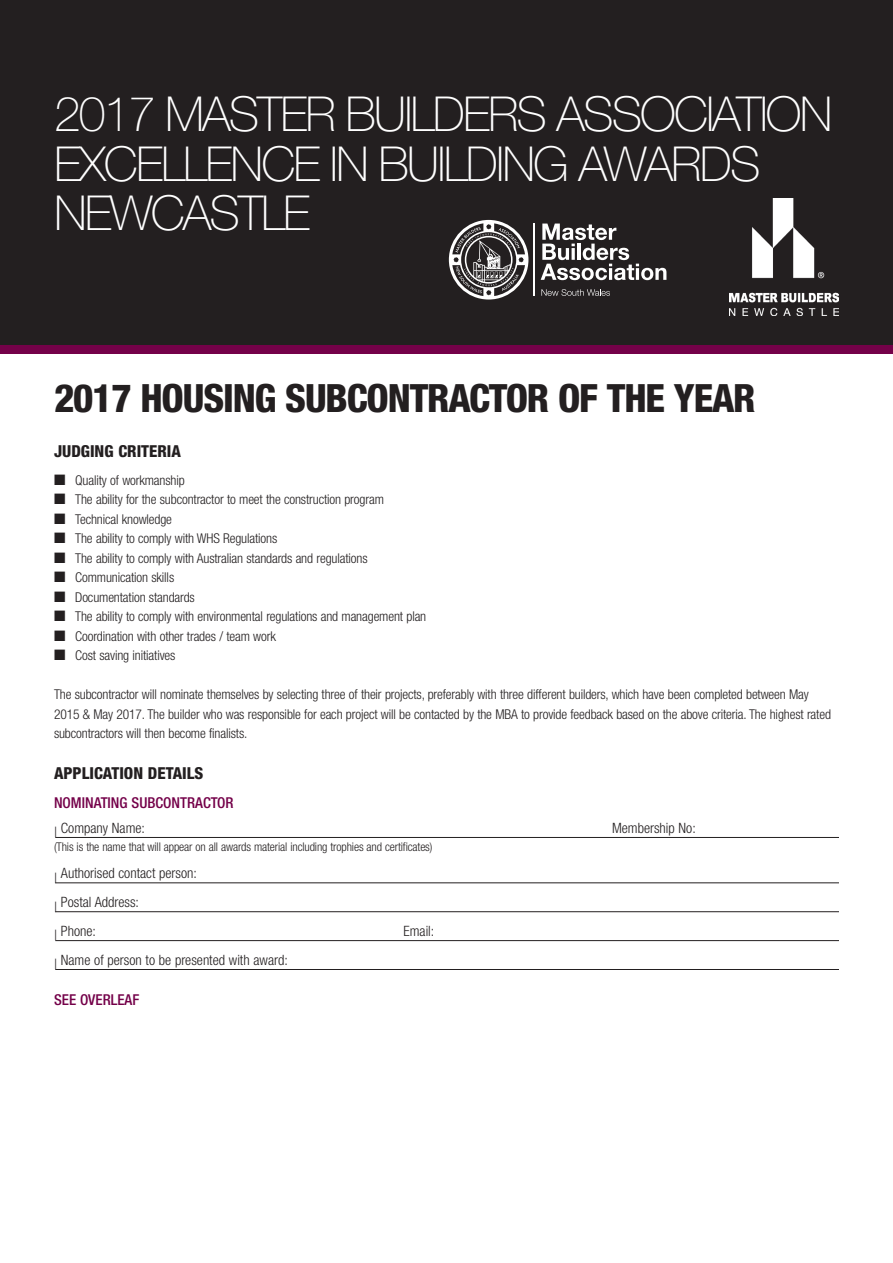
<style>
.page{position:relative;width:893px;height:1263px;background:#fff}
.page>*{position:absolute;margin:0;border:0;box-sizing:border-box;transform-origin:0 0}
.t1{font:100 48.3px "Helvetica Neue";letter-spacing:-.04em;color:#fff}
.Heading_Page_2{font:800 condensed 39px "Helvetica Neue";letter-spacing:-.03em;color:#231f20}
.sub_head{font:800 condensed 16.5px "Helvetica Neue";color:#231f20}
.body{font:500 condensed 15px "Helvetica Neue";color:#740149}
.Body_-_w_u_lines{font:300 condensed 14.25px "Helvetica Neue";color:#231f20}
.body-2{font:300 condensed 13.5px/19.5px "Helvetica Neue";letter-spacing:-.01em;color:#231f20}
.body-3{font:300 condensed 12px "Helvetica Neue";letter-spacing:-.01em;color:#231f20}
</style>
<div class="page">
<div style="left:0;top:0;width:893px;height:345px;background:#231f20"></div>
<hr style="left:534px;top:223px;width:1px;height:73px;background:#fff">
<svg style="left:541px;top:224px;width:125px;height:56px"></svg>
<svg style="left:541px;top:289px;width:69px;height:7px"></svg>
<svg style="left:449px;top:220px;width:79px;height:80px"></svg>
<img style="left:729px;top:198px;width:110px;height:118px">
<hr style="left:55px;top:837px;width:784px;height:1px;background:#231f20">
<hr style="left:55px;top:882px;width:784px;height:1px;background:#231f20">
<hr style="left:55px;top:911px;width:784px;height:1px;background:#231f20">
<hr style="left:55px;top:940px;width:784px;height:1px;background:#231f20">
<hr style="left:55px;top:969px;width:784px;height:1px;background:#231f20">
<div style="left:0;top:345px;width:893px;height:8px;background:#740149"></div>
<p class="t1" style="left:54px;top:87px;width:780px">2017 MASTER BUILDERS ASSOCIATION</p>
<p class="t1" style="left:54px;top:137px;width:708px">EXCELLENCE IN BUILDING AWARDS</p>
<p class="t1" style="left:54px;top:186px;width:258px">NEWCASTLE</p>
<p class="Heading_Page_2" style="left:54px;top:374px;width:703px">2017 HOUSING SUBCONTRACTOR OF THE YEAR</p>
<p class="sub_head" style="left:54px;top:440px;width:128px">JUDGING CRITERIA</p>
<p class="body-2" style="left:54px;top:470px;width:132px">■ Quality of workmanship</p>
<p class="body-2" style="left:54px;top:489px;width:331px">■ The ability for the subcontractor to meet the construction program</p>
<p class="body-2" style="left:54px;top:509px;width:120px">■ Technical knowledge</p>
<p class="body-2" style="left:54px;top:528px;width:225px">■ The ability to comply with WHS Regulations</p>
<p class="body-2" style="left:54px;top:548px;width:315px">■ The ability to comply with Australian standards and regulations</p>
<p class="body-2" style="left:54px;top:567px;width:122px">■ Communication skills</p>
<p class="body-2" style="left:54px;top:587px;width:142px">■ Documentation standards</p>
<p class="body-2" style="left:54px;top:606px;width:374px">■ The ability to comply with environmental regulations and management plan</p>
<p class="body-2" style="left:54px;top:626px;width:223px">■ Coordination with other trades / team work</p>
<p class="body-2" style="left:54px;top:645px;width:123px">■ Cost saving initiatives</p>
<p class="body-2" style="left:54px;top:684px;width:778px">The subcontractor will nominate themselves by selecting three of their projects, preferably with three different builders, which have been completed between May<br>2015 &amp; May 2017. The builder who was responsible for each project will be contacted by the MBA to provide feedback based on the above criteria. The highest rated subcontractors will then become finalists.</p>
<p class="sub_head" style="left:54px;top:763px;width:151px">APPLICATION DETAILS</p>
<p class="body" style="left:54px;top:794px;width:181px">NOMINATING SUBCONTRACTOR</p>
<p class="Body_-_w_u_lines" style="left:54px;top:820px;width:92px">| Company Name:</p>
<p class="Body_-_w_u_lines" style="left:612px;top:820px;width:85px">Membership No:</p>
<p class="body-3" style="left:54px;top:840px;width:380px">(This is the name that will appear on all awards material including trophies and certificates)</p>
<p class="Body_-_w_u_lines" style="left:54px;top:865px;width:144px">| Authorised contact person:</p>
<p class="Body_-_w_u_lines" style="left:54px;top:894px;width:87px">| Postal Address:</p>
<p class="Body_-_w_u_lines" style="left:54px;top:923px;width:43px">| Phone:</p>
<p class="Body_-_w_u_lines" style="left:403px;top:923px;width:32px">Email:</p>
<p class="Body_-_w_u_lines" style="left:54px;top:952px;width:235px">| Name of person to be presented with award:</p>
<p class="body" style="left:54px;top:990px;width:87px">SEE OVERLEAF</p>
</div>
